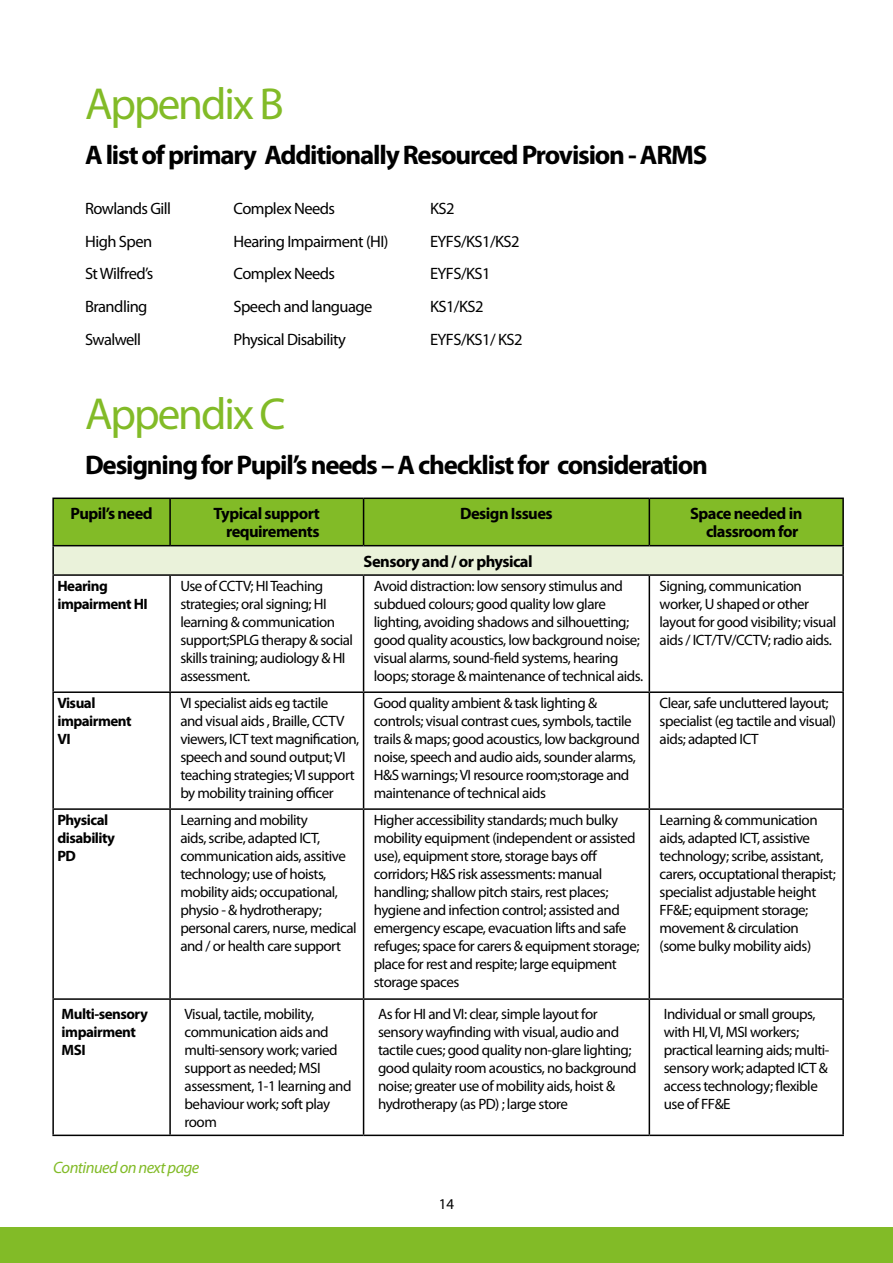
<style>
.page{position:relative;width:893px;height:1263px;background:#fff}
.page>*{position:absolute;margin:0;border:0;box-sizing:border-box;transform-origin:0 0}
.t1{font:45px "Myriad Pro";letter-spacing:-.045em;color:#82bb27}
.t2{font:700 27px "Myriad Pro";letter-spacing:-.045em;color:#000}
.t3{font:16.5px "Myriad Pro";letter-spacing:-.035em;color:#000}
.t4{font:700 16.5px/18px "Myriad Pro";letter-spacing:-.035em;color:#000;text-align:right}
.t5{font:italic 16.5px "Myriad Pro";letter-spacing:-.035em;color:#82bb27}
.t6{font:15px/18px "Myriad Pro";letter-spacing:-.035em;color:#000}
.t7{font:700 15px/18px "Myriad Pro";letter-spacing:-.035em;color:#000}
</style>
<div class="page">
<div style="left:0;top:1227px;width:893px;height:36px;background:#82bb27"></div>
<div style="left:54px;top:499px;width:788px;height:46px;background:#82bb27"></div>
<div style="left:53px;top:546px;width:790px;height:29px;background:#eaf2da"></div>
<hr style="left:52px;top:545px;width:118px;height:1px;background:#000">
<hr style="left:170px;top:545px;width:194px;height:1px;background:#000">
<hr style="left:364px;top:545px;width:285px;height:1px;background:#000">
<hr style="left:649px;top:545px;width:195px;height:1px;background:#000">
<hr style="left:52px;top:574px;width:118px;height:2px;background:#000">
<hr style="left:170px;top:574px;width:194px;height:2px;background:#000">
<hr style="left:364px;top:574px;width:285px;height:2px;background:#000">
<hr style="left:649px;top:574px;width:195px;height:2px;background:#000">
<hr style="left:52px;top:691px;width:118px;height:2px;background:#000">
<hr style="left:170px;top:691px;width:194px;height:2px;background:#000">
<hr style="left:364px;top:691px;width:285px;height:2px;background:#000">
<hr style="left:649px;top:691px;width:195px;height:2px;background:#000">
<hr style="left:52px;top:808px;width:118px;height:2px;background:#000">
<hr style="left:170px;top:808px;width:194px;height:2px;background:#000">
<hr style="left:364px;top:808px;width:285px;height:2px;background:#000">
<hr style="left:649px;top:808px;width:195px;height:2px;background:#000">
<hr style="left:52px;top:998px;width:118px;height:2px;background:#000">
<hr style="left:170px;top:998px;width:194px;height:2px;background:#000">
<hr style="left:364px;top:998px;width:285px;height:2px;background:#000">
<hr style="left:649px;top:998px;width:195px;height:2px;background:#000">
<hr style="left:52px;top:1134px;width:118px;height:2px;background:#000">
<hr style="left:170px;top:1134px;width:194px;height:2px;background:#000">
<hr style="left:364px;top:1134px;width:285px;height:2px;background:#000">
<hr style="left:649px;top:1134px;width:195px;height:2px;background:#000">
<hr style="left:52px;top:497px;width:118px;height:2px;background:#000">
<hr style="left:52px;top:499px;width:2px;height:46px;background:#000">
<hr style="left:170px;top:497px;width:194px;height:2px;background:#000">
<hr style="left:169px;top:499px;width:2px;height:46px;background:#000">
<hr style="left:364px;top:497px;width:285px;height:2px;background:#000">
<hr style="left:363px;top:499px;width:1px;height:46px;background:#000">
<hr style="left:649px;top:497px;width:195px;height:2px;background:#000">
<hr style="left:649px;top:499px;width:1px;height:46px;background:#000">
<hr style="left:842px;top:499px;width:2px;height:46px;background:#000">
<hr style="left:52px;top:546px;width:2px;height:28px;background:#000">
<hr style="left:842px;top:546px;width:2px;height:28px;background:#000">
<hr style="left:52px;top:576px;width:2px;height:115px;background:#000">
<hr style="left:169px;top:576px;width:2px;height:115px;background:#000">
<hr style="left:363px;top:576px;width:1px;height:115px;background:#000">
<hr style="left:649px;top:576px;width:1px;height:115px;background:#000">
<hr style="left:842px;top:576px;width:2px;height:115px;background:#000">
<hr style="left:52px;top:693px;width:2px;height:115px;background:#000">
<hr style="left:169px;top:693px;width:2px;height:115px;background:#000">
<hr style="left:363px;top:693px;width:1px;height:115px;background:#000">
<hr style="left:649px;top:693px;width:1px;height:115px;background:#000">
<hr style="left:842px;top:693px;width:2px;height:115px;background:#000">
<hr style="left:52px;top:810px;width:2px;height:188px;background:#000">
<hr style="left:169px;top:810px;width:2px;height:188px;background:#000">
<hr style="left:363px;top:810px;width:1px;height:188px;background:#000">
<hr style="left:649px;top:810px;width:1px;height:188px;background:#000">
<hr style="left:842px;top:810px;width:2px;height:188px;background:#000">
<hr style="left:52px;top:1000px;width:2px;height:134px;background:#000">
<hr style="left:169px;top:1000px;width:2px;height:134px;background:#000">
<hr style="left:363px;top:1000px;width:1px;height:134px;background:#000">
<hr style="left:649px;top:1000px;width:1px;height:134px;background:#000">
<hr style="left:842px;top:1000px;width:2px;height:134px;background:#000">
<h1 class="t1" style="left:85px;top:79px;width:200px">Appendix B</h1>
<h2 class="t2" style="left:85px;top:140px;width:624px">A list of primary Additionally Resourced Provision - ARMS</h2>
<p class="t3" style="left:85px;top:200px;width:88px">Rowlands Gill</p>
<p class="t3" style="left:234px;top:200px;width:103px">Complex Needs</p>
<p class="t3" style="left:430px;top:200px;width:26px">KS2</p>
<p class="t3" style="left:85px;top:232px;width:69px">High Spen</p>
<p class="t3" style="left:234px;top:232px;width:156px">Hearing Impairment (HI)</p>
<p class="t3" style="left:430px;top:232px;width:91px">EYFS/KS1/KS2</p>
<p class="t3" style="left:85px;top:265px;width:70px">St Wilfred’s</p>
<p class="t3" style="left:234px;top:265px;width:103px">Complex Needs</p>
<p class="t3" style="left:430px;top:265px;width:62px">EYFS/KS1</p>
<p class="t3" style="left:85px;top:297px;width:64px">Brandling</p>
<p class="t3" style="left:234px;top:297px;width:140px">Speech and language</p>
<p class="t3" style="left:430px;top:297px;width:55px">KS1/KS2</p>
<p class="t3" style="left:85px;top:330px;width:58px">Swalwell</p>
<p class="t3" style="left:234px;top:330px;width:114px">Physical Disability</p>
<p class="t3" style="left:430px;top:330px;width:94px">EYFS/KS1/ KS2</p>
<h1 class="t1" style="left:85px;top:390px;width:202px">Appendix C</h1>
<h2 class="t2" style="left:85px;top:450px;width:624px">Designing for Pupil’s needs – A checklist for consideration</h2>
<p class="t4" style="left:71px;top:505px;width:84px">Pupil’s need</p>
<p class="t4" style="left:214px;top:505px;width:108px">Typical support requirements</p>
<p class="t4" style="left:460px;top:505px;width:94px">Design Issues</p>
<p class="t4" style="left:690px;top:505px;width:114px">Space needed in classroom for</p>
<p class="t4" style="left:364px;top:552px;width:171px">Sensory and / or physical</p>
<p class="t7" style="left:57px;top:577px;width:92px">Hearing impairment HI</p>
<p class="t6" style="left:180px;top:577px;width:174px">Use of CCTV; HI Teaching strategies; oral signing; HI learning &amp; communication support;SPLG therapy &amp; social skills training; audiology &amp; HI assessment.</p>
<p class="t6" style="left:374px;top:577px;width:271px">Avoid distraction: low sensory stimulus and subdued colours; good quality low glare lighting, avoiding shadows and silhouetting; good quality acoustics, low background noise; visual alarms, sound-field systems, hearing loops; storage &amp; maintenance of technical aids.</p>
<p class="t6" style="left:660px;top:577px;width:178px">Signing, communication worker, U shaped or other layout for good visibility; visual aids / ICT/TV/CCTV; radio aids.</p>
<p class="t7" style="left:57px;top:694px;width:76px">Visual impairment<br>VI</p>
<p class="t6" style="left:180px;top:694px;width:180px">VI specialist aids eg tactile<br>and visual aids , Braille, CCTV viewers, ICT text magnification, speech and sound output; VI teaching strategies; VI support by mobility training officer</p>
<p class="t6" style="left:374px;top:694px;width:267px">Good quality ambient &amp; task lighting &amp; controls; visual contrast cues, symbols, tactile trails &amp; maps; good acoustics, low background noise, speech and audio aids, sounder alarms, H&amp;S warnings; VI resource room;storage and maintenance of technical aids</p>
<p class="t6" style="left:660px;top:694px;width:178px">Clear, safe uncluttered layout; specialist (eg tactile and visual) aids; adapted ICT</p>
<p class="t7" style="left:57px;top:811px;width:59px">Physical disability<br>PD</p>
<p class="t6" style="left:180px;top:811px;width:178px">Learning and mobility<br>aids, scribe, adapted ICT, communication aids, assitive technology; use of hoists, mobility aids; occupational, physio - &amp; hydrotherapy; personal carers, nurse, medical and / or health care support</p>
<p class="t6" style="left:374px;top:811px;width:267px">Higher accessibility standards; much bulky mobility equipment (independent or assisted use), equipment store, storage bays off corridors; H&amp;S risk assessments: manual handling; shallow pitch stairs, rest places; hygiene and infection control; assisted and emergency escape, evacuation lifts and safe refuges; space for carers &amp; equipment storage; place for rest and respite; large equipment storage spaces</p>
<p class="t6" style="left:660px;top:811px;width:178px">Learning &amp; communication aids, adapted ICT, assistive technology; scribe, assistant, carers, occuptational therapist; specialist adjustable height<br>FF&amp;E; equipment storage; movement &amp; circulation (some bulky mobility aids)</p>
<p class="t7" style="left:62px;top:1005px;width:88px">Multi-sensory impairment<br>MSI</p>
<p class="t6" style="left:185px;top:1005px;width:168px">Visual, tactile, mobility, communication aids and multi-sensory work; varied support as needed; MSI assessment, 1-1 learning and behaviour work; soft play room</p>
<p class="t6" style="left:378px;top:1005px;width:260px">As for HI and VI: clear, simple layout for sensory wayfinding with visual, audio and tactile cues; good quality non-glare lighting; good qulaity room acoustics, no background noise; greater use of mobility aids, hoist &amp; hydrotherapy (as PD) ; large store</p>
<p class="t6" style="left:664px;top:1005px;width:167px">Individual or small groups, with HI, VI, MSI workers; practical learning aids; multi&shy;sensory work; adapted ICT &amp; access technology; flexible use of FF&amp;E</p>
<p class="t5" style="left:53px;top:1159px;width:148px">Continued on next page</p>
<p class="t6" style="left:439px;top:1195px;width:17px">14</p>
</div>
